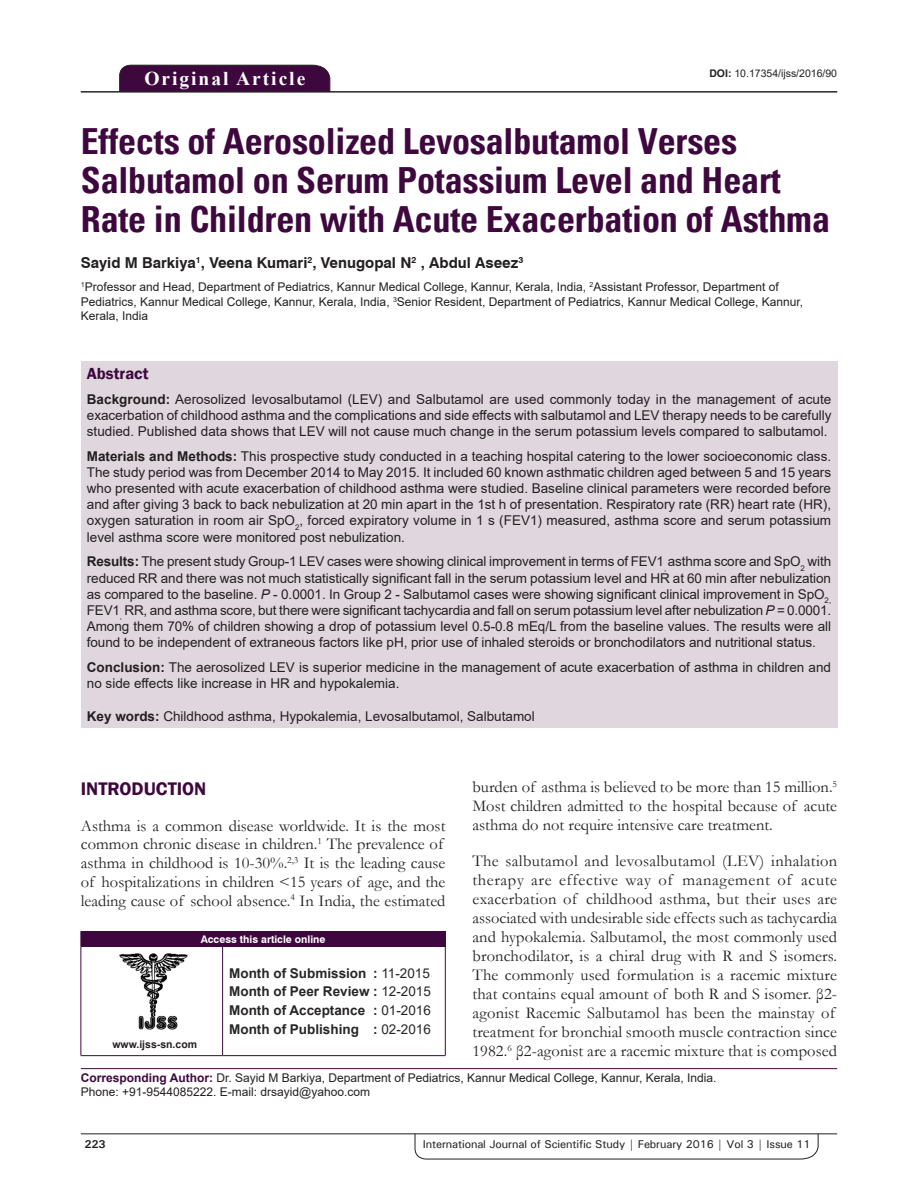
<style>
.page{position:relative;width:918px;height:1188px;background:#fff}
.page>*{position:absolute;margin:0;border:0;box-sizing:border-box;transform-origin:0 0}
.AT{font:700 condensed 36px/39px "Univers";letter-spacing:-.005em;color:#3e083e}
.AH{font:700 19.5px "Times New Roman";letter-spacing:.1em;color:#fff}
.t1{font:600 18.75px "Franklin Gothic";color:#3e083e}
.TX{font:16.5px/18.9px "Garamond";letter-spacing:.005em;color:#231f20}
.ABSH{font:600 16.5px "Franklin Gothic";color:#3e083e}
.AU{font:700 15px "Swiss 721 BT";color:#231f20}
.ABS{font:13.5px/16.2px "Arial";color:#231f20;text-align:justify}
.HIS{font:700 13.5px/18.8px "Arial";color:#282526;text-align:justify}
.KWD{font:13.5px "Arial";color:#231f20}
.AFF{font:12px/14.4px "Arial";color:#231f20}
.ADD{font:12px/14.4px "Arial";color:#231f20}
.RF{font:500 11.25px "Univers";letter-spacing:-.01em;color:#231f20}
.t2{font:700 11.25px "Univers";color:#231f20}
.DOI{font:10.5px "Arial";color:#231f20}
.AAO{font:700 10.5px "Swiss 721 BT";color:#fff}
.Web{font:700 10.5px "Arial";color:#231f20}
.s1{font-weight:700}
.s2{font-style:italic}
.s3{font-weight:400}
.s4{font-weight:700;color:#3e083e}
</style>
<div class="page">
<svg style="left:415px;top:1133px;width:404px;height:26px"></svg>
<hr style="left:81px;top:1134px;width:756px;height:1px;background:#231f20">
<div style="left:119px;top:65px;width:211px;height:26px;background:#3e083e"></div>
<hr style="left:81px;top:91px;width:756px;height:1px;background:#231f20">
<div style="left:81px;top:361px;width:756px;height:366px;background:#e0d7de"></div>
<img style="left:119px;top:953px;width:69px;height:76px">
<div style="left:81px;top:931px;width:364px;height:15px;background:#3e083e"></div>
<svg style="left:445px;top:931px;width:1px;height:15px"></svg>
<hr style="left:81px;top:946px;width:142px;height:1px;background:#3e083e">
<hr style="left:81px;top:947px;width:1px;height:108px;background:#3e083e">
<hr style="left:81px;top:1055px;width:142px;height:1px;background:#231f20">
<hr style="left:223px;top:946px;width:223px;height:1px;background:#3e083e">
<hr style="left:222px;top:947px;width:1px;height:108px;background:#3e083e">
<hr style="left:445px;top:947px;width:1px;height:108px;background:#3e083e">
<hr style="left:223px;top:1055px;width:223px;height:1px;background:#3e083e">
<hr style="left:81px;top:1068px;width:756px;height:1px;background:#3e083e">
<p class="AH" style="left:144px;top:64px;width:162px">Original Article</p>
<p class="DOI" style="left:709px;top:66px;width:129px"><span class="s1">DOI:</span> 10.17354/ijss/2016/90</p>
<p class="AT" style="left:81px;top:122px;width:751px">Effects of Aerosolized Levosalbutamol Verses<br>Salbutamol on Serum Potassium Level and Heart<br>Rate in Children with Acute Exacerbation of Asthma</p>
<p class="AU" style="left:81px;top:254px;width:444px">Sayid M Barkiya<sup>1</sup>, Veena Kumari<sup>2</sup>, Venugopal N<sup>2</sup> , Abdul Aseez<sup>3</sup></p>
<p class="AFF" style="left:81px;top:280px;width:724px"><sup>1</sup>Professor and Head, Department of Pediatrics, Kannur Medical College, Kannur, Kerala, India, <sup>2</sup>Assistant Professor, Department of<br>Pediatrics, Kannur Medical College, Kannur, Kerala, India, <sup>3</sup>Senior Resident, Department of Pediatrics, Kannur Medical College, Kannur,<br>Kerala, India</p>
<p class="ABSH" style="left:87px;top:363px;width:63px">Abstract</p>
<p class="ABS" style="left:87px;top:391px;width:746px"><span class="s1">Background:</span> Aerosolized levosalbutamol (LEV) and Salbutamol are used commonly today in the management of acute exacerbation of childhood asthma and the complications and side effects with salbutamol and LEV therapy needs to be carefully studied. Published data shows that LEV will not cause much change in the serum potassium levels compared to salbutamol.</p>
<p class="ABS" style="left:87px;top:448px;width:746px"><span class="s1">Materials and Methods:</span> This prospective study conducted in a teaching hospital catering to the lower socioeconomic class.<br>The study period was from December 2014 to May 2015. It included 60 known asthmatic children aged between 5 and 15 years who presented with acute exacerbation of childhood asthma were studied. Baseline clinical parameters were recorded before and after giving 3 back to back nebulization at 20 min apart in the 1st h of presentation. Respiratory rate (RR) heart rate (HR), oxygen saturation in room air SpO<sub>2</sub>, forced expiratory volume in 1 s (FEV1) measured, asthma score and serum potassium level asthma score were monitored post nebulization.</p>
<p class="ABS" style="left:87px;top:553px;width:746px"><span class="s1">Results:</span> The present study Group-1 LEV cases were showing clinical improvement in terms of FEV1<sub>,</sub> asthma score and SpO<sub>2</sub> with reduced RR and there was not much statistically significant fall in the serum potassium level and HR at 60 min after nebulization as compared to the baseline. <span class="s2">P</span> - 0.0001. In Group 2 - Salbutamol cases were showing significant clinical improvement in SpO<sub>2, </sub>FEV1<sub>,</sub> RR, and asthma score, but there were significant tachycardia and fall on serum potassium level after nebulization <span class="s2">P</span> = 0.0001.<br>Among them 70% of children showing a drop of potassium level 0.5-0.8 mEq/L from the baseline values. The results were all found to be independent of extraneous factors like pH, prior use of inhaled steroids or bronchodilators and nutritional status.</p>
<p class="ABS" style="left:87px;top:659px;width:746px"><span class="s1">Conclusion:</span> The aerosolized LEV is superior medicine in the management of acute exacerbation of asthma in children and no side effects like increase in HR and hypokalemia.</p>
<p class="KWD" style="left:87px;top:707px;width:449px"><span class="s1">Key words:</span> Childhood asthma, Hypokalemia, Levosalbutamol, Salbutamol</p>
<p class="TX" style="left:473px;top:777px;width:366px;text-align:justify">burden of asthma is believed to be more than 15 million.<sup>5<br></sup>Most children admitted to the hospital because of acute asthma do not require intensive care treatment.</p>
<p class="TX" style="left:473px;top:851px;width:366px">The salbutamol and levosalbutamol (LEV) inhalation therapy are effective way of management of acute exacerbation of childhood asthma, but their uses are associated with undesirable side effects such as tachycardia and hypokalemia. Salbutamol, the most commonly used bronchodilator, is a chiral drug with R and S isomers.<br>The commonly used formulation is a racemic mixture that contains equal amount of both R and S isomer. β2- agonist Racemic Salbutamol has been the mainstay of treatment for bronchial smooth muscle contraction since 1982.<sup>6</sup> β2-agonist are a racemic mixture that is composed</p>
<h1 class="t1" style="left:81px;top:777px;width:127px">INTRODUCTION</h1>
<p class="TX" style="left:81px;top:816px;width:366px">Asthma is a common disease worldwide. It is the most common chronic disease in children.<sup>1</sup> The prevalence of asthma in childhood is 10-30%.<sup>2,3</sup> It is the leading cause of hospitalizations in children &lt;15 years of age, and the leading cause of school absence.<sup>4</sup> In India, the estimated</p>
<p class="AAO" style="left:201px;top:933px;width:126px">Access this article online</p>
<p class="HIS" style="left:229px;top:964px;width:203px">Month of Submission : <span class="s3">11-2015<br></span>Month of Peer Review : <span class="s3">12-2015<br></span>Month of Acceptance : <span class="s3">01-2016<br></span>Month of Publishing : <span class="s3">02-2016</span></p>
<p class="ADD" style="left:81px;top:1070px;width:637px"><span class="s4">Corresponding Author:</span> Dr. Sayid M Barkiya, Department of Pediatrics, Kannur Medical College, Kannur, Kerala, India.<br>Phone: +91-9544085222. E-mail: drsayid@yahoo.com</p>
<p class="Web" style="left:112px;top:1037px;width:86px">www.ijss-sn.com</p>
<p class="t2" style="left:84px;top:1137px;width:23px">223</p>
<p class="RF" style="left:423px;top:1137px;width:389px">International Journal of Scientific Study | February 2016 | Vol 3 | Issue 11</p>
</div>
